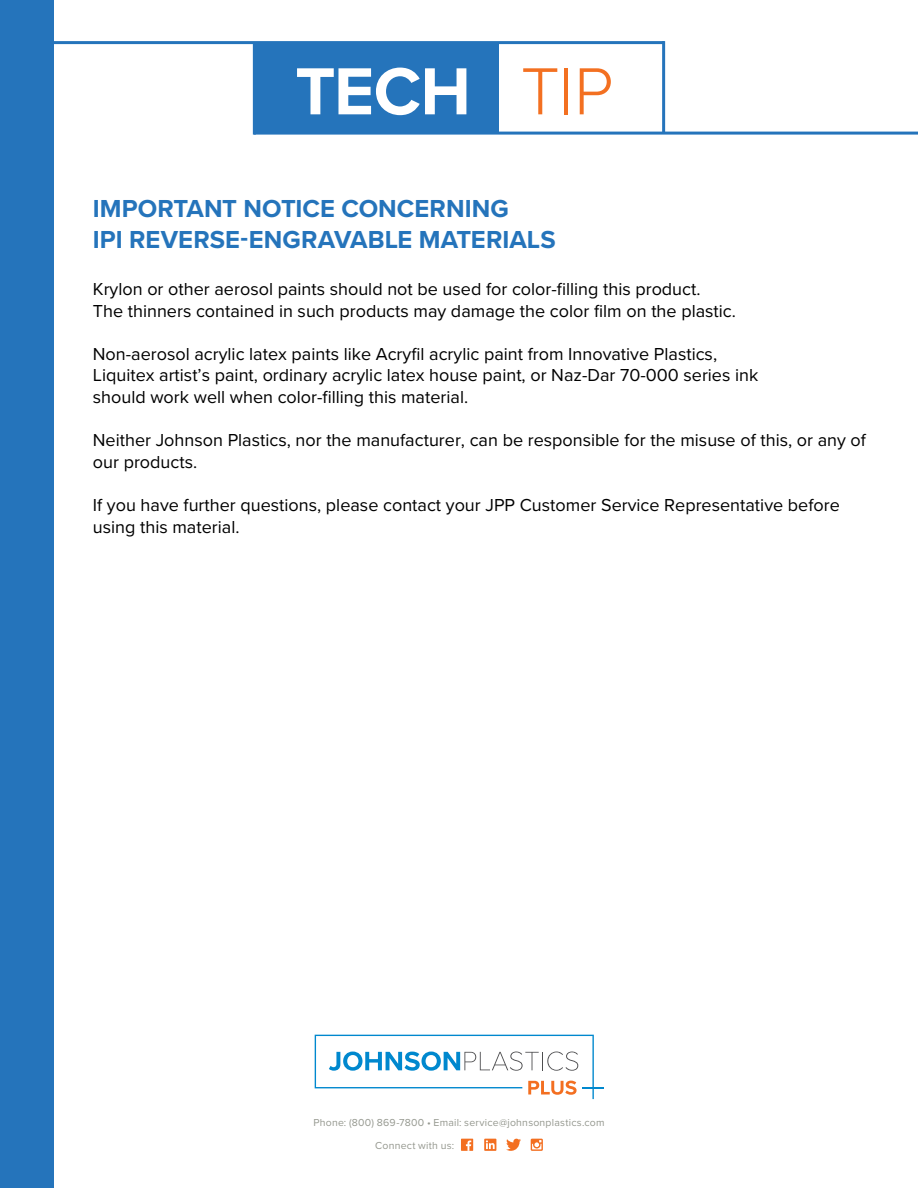
<style>
.page{position:relative;width:918px;height:1188px;background:#fff}
.page>*{position:absolute;margin:0;border:0;box-sizing:border-box;transform-origin:0 0}
.t1{font:700 69px "Proxima Nova";color:#fff}
.t2{font:700 25.5px/30.6px "Proxima Nova";color:#2574bb}
.t3{font:18px/21.6px "Proxima Nova";color:#000}
.t4{font:10.5px "Proxima Nova";letter-spacing:.02em;color:#95988f}
.s1{font-weight:300;color:#f37021}
</style>
<div class="page">
<div style="left:0;top:0;width:54px;height:1188px;background:#2574bb"></div>
<hr style="left:0;top:41px;width:664px;height:3px;background:#2574bb">
<hr style="left:254px;top:132px;width:664px;height:3px;background:#2574bb">
<hr style="left:662px;top:41px;width:3px;height:92px;background:#2574bb">
<hr style="left:253px;top:42px;width:3px;height:93px;background:#2574bb">
<div style="left:254px;top:42px;width:245px;height:91px;background:#2574bb"></div>
<svg style="left:315px;top:1035px;width:288px;height:64px"></svg>
<div style="left:484px;top:1139px;width:12px;height:12px;background:#f36f21"></div>
<svg style="left:486px;top:1140px;width:9px;height:9px"></svg>
<svg style="left:506px;top:1139px;width:15px;height:12px"></svg>
<svg style="left:461px;top:1139px;width:12px;height:12px"></svg>
<svg style="left:466px;top:1141px;width:5px;height:10px"></svg>
<svg style="left:531px;top:1139px;width:12px;height:12px"></svg>
<h1 class="t1" style="left:295px;top:50px;width:320px">TECH <span class="s1">TIP</span></h1>
<h2 class="t2" style="left:93px;top:194px;width:464px">IMPORTANT NOTICE CONCERNING<br>IPI REVERSE-ENGRAVABLE MATERIALS</h2>
<p class="t3" style="left:93px;top:279px;width:645px">Krylon or other aerosol paints should not be used for color-filling this product.<br>The thinners contained in such products may damage the color film on the plastic.</p>
<p class="t3" style="left:93px;top:343px;width:667px">Non-aerosol acrylic latex paints like Acryfil acrylic paint from Innovative Plastics,<br>Liquitex artist’s paint, ordinary acrylic latex house paint, or Naz-Dar 70-000 series ink should work well when color-filling this material.</p>
<p class="t3" style="left:93px;top:430px;width:775px">Neither Johnson Plastics, nor the manufacturer, can be responsible for the misuse of this, or any of our products.</p>
<p class="t3" style="left:93px;top:495px;width:749px">If you have further questions, please contact your JPP Customer Service Representative before using this material.</p>
<p class="t4" style="left:313px;top:1116px;width:293px">Phone: (800) 869-7800 • Email: service@johnsonplastics.com</p>
<p class="t4" style="left:375px;top:1139px;width:81px">Connect with us:</p>
</div>
